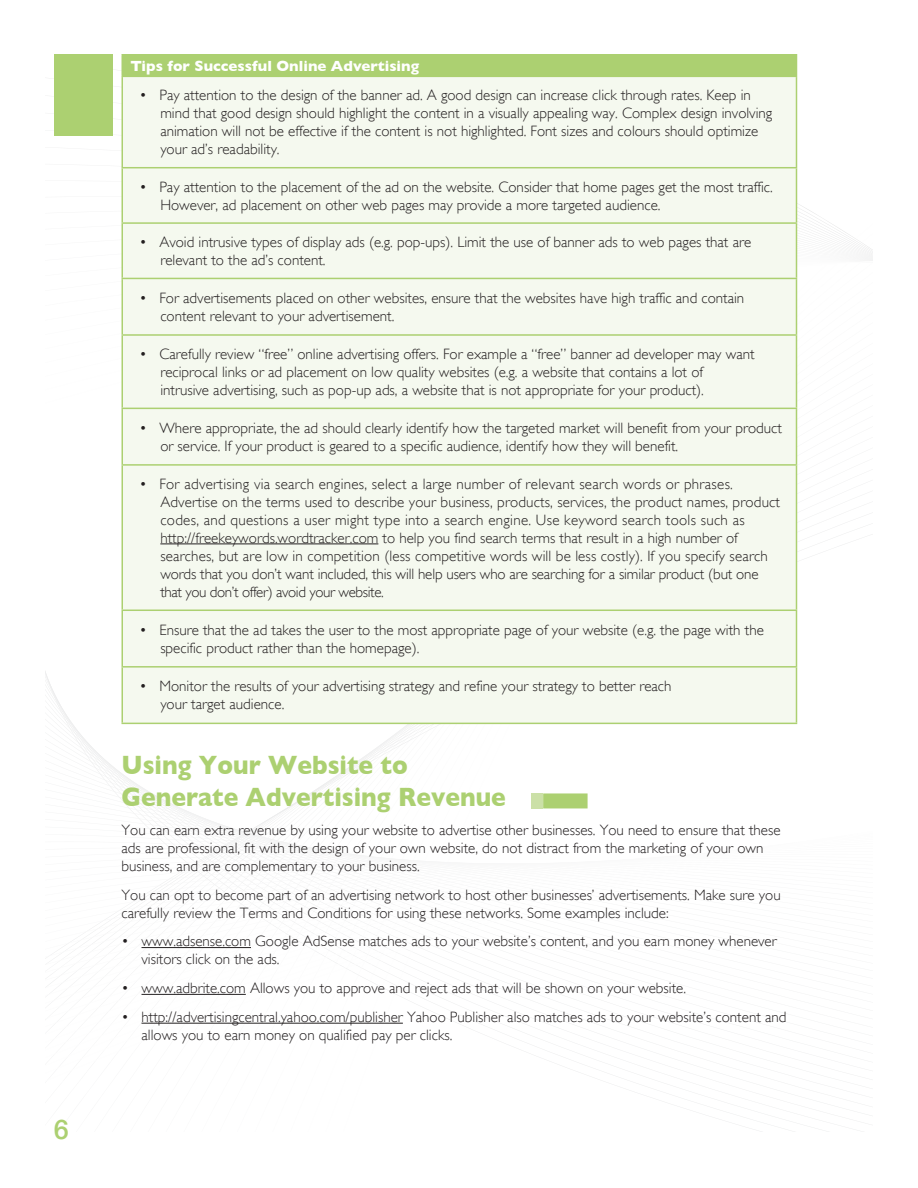
<style>
.page{position:relative;width:918px;height:1188px;background:#fff}
.page>*{position:absolute;margin:0;border:0;box-sizing:border-box;transform-origin:0 0}
.Page_bodytext{font:700 27px/32.4px "Gill Sans";color:#acd071;scale:.91 1}
.PageNumberRight{font:500 27px "Helvetica Neue";color:#acd071}
.Table_bodyText{font:300 15px/18px "Gill Sans";color:#231f20}
.Page_bodytext-2{font:300 15px/18px "Gill Sans";color:#231f20}
.Table_firstRow{font:700 15px "Gill Sans";color:#fff}
</style>
<div class="page">
<svg style="left:46px;top:781px;width:542px;height:247px"></svg>
<div style="left:54px;top:54px;width:58px;height:81px;background:#acd071"></div>
<div style="left:122px;top:55px;width:674px;height:21px;background:#acd071"></div>
<div style="left:123px;top:77px;width:673px;height:646px;background:#f5f9ef"></div>
<hr style="left:122px;top:54px;width:675px;height:2px;background:#acd071">
<svg style="left:796px;top:56px;width:1px;height:20px"></svg>
<hr style="left:122px;top:76px;width:675px;height:1px;background:#acd071">
<hr style="left:122px;top:77px;width:1px;height:90px;background:#acd071">
<hr style="left:796px;top:77px;width:1px;height:90px;background:#acd071">
<hr style="left:122px;top:167px;width:675px;height:1px;background:#acd071">
<hr style="left:122px;top:168px;width:1px;height:54px;background:#acd071">
<hr style="left:796px;top:168px;width:1px;height:54px;background:#acd071">
<hr style="left:122px;top:222px;width:675px;height:2px;background:#acd071">
<hr style="left:122px;top:224px;width:1px;height:54px;background:#acd071">
<hr style="left:796px;top:224px;width:1px;height:54px;background:#acd071">
<hr style="left:122px;top:278px;width:675px;height:1px;background:#acd071">
<hr style="left:122px;top:279px;width:1px;height:55px;background:#acd071">
<hr style="left:796px;top:279px;width:1px;height:55px;background:#acd071">
<hr style="left:122px;top:336px;width:1px;height:72px;background:#acd071">
<hr style="left:796px;top:336px;width:1px;height:72px;background:#acd071">
<hr style="left:122px;top:409px;width:1px;height:55px;background:#acd071">
<hr style="left:796px;top:409px;width:1px;height:55px;background:#acd071">
<hr style="left:122px;top:466px;width:1px;height:144px;background:#acd071">
<hr style="left:796px;top:466px;width:1px;height:144px;background:#acd071">
<hr style="left:122px;top:611px;width:1px;height:55px;background:#acd071">
<hr style="left:796px;top:611px;width:1px;height:55px;background:#acd071">
<hr style="left:122px;top:668px;width:1px;height:55px;background:#acd071">
<hr style="left:796px;top:668px;width:1px;height:55px;background:#acd071">
<hr style="left:122px;top:334px;width:675px;height:2px;background:#acd071">
<hr style="left:122px;top:408px;width:675px;height:1px;background:#acd071">
<hr style="left:122px;top:464px;width:675px;height:2px;background:#acd071">
<hr style="left:122px;top:610px;width:675px;height:1px;background:#acd071">
<hr style="left:122px;top:666px;width:675px;height:2px;background:#acd071">
<hr style="left:122px;top:723px;width:675px;height:1px;background:#acd071">
<hr style="left:160px;top:544px;width:218px;height:1px;background:#231f20">
<hr style="left:142px;top:947px;width:109px;height:1px;background:#231f20">
<hr style="left:142px;top:994px;width:104px;height:1px;background:#231f20">
<hr style="left:142px;top:1023px;width:261px;height:1px;background:#231f20">
<div style="left:543px;top:793px;width:45px;height:15px;background:#acd071"></div>
<div style="left:531px;top:794px;width:12px;height:15px;background:#cbe0a7"></div>
<div style="left:509px;top:794px;width:22px;height:15px;background:#fff"></div>
<p class="PageNumberRight" style="left:54px;top:1108px;width:17px">6</p>
<p class="Table_firstRow" style="left:130px;top:57px;width:290px">Tips for Successful Online Advertising</p>
<p class="Table_bodyText" style="left:160px;top:86px;width:613px;text-indent:-21px">• Pay attention to the design of the banner ad. A good design can increase click through rates. Keep in mind that good design should highlight the content in a visually appealing way. Complex design involving animation will not be effective if the content is not highlighted. Font sizes and colours should optimize your ad’s readability.</p>
<p class="Table_bodyText" style="left:160px;top:177px;width:614px;text-indent:-21px">• Pay attention to the placement of the ad on the website. Consider that home pages get the most traffic.<br>However, ad placement on other web pages may provide a more targeted audience.</p>
<p class="Table_bodyText" style="left:160px;top:232px;width:592px;text-indent:-21px">• Avoid intrusive types of display ads (e.g. pop-ups). Limit the use of banner ads to web pages that are relevant to the ad’s content.</p>
<p class="Table_bodyText" style="left:160px;top:288px;width:585px;text-indent:-21px">• For advertisements placed on other websites, ensure that the websites have high traffic and contain content relevant to your advertisement.</p>
<p class="Table_bodyText" style="left:160px;top:344px;width:596px;text-indent:-21px">• Carefully review “free” online advertising offers. For example a “free” banner ad developer may want reciprocal links or ad placement on low quality websites (e.g. a website that contains a lot of intrusive advertising, such as pop-up ads, a website that is not appropriate for your product).</p>
<p class="Table_bodyText" style="left:160px;top:418px;width:623px;text-indent:-21px">• Where appropriate, the ad should clearly identify how the targeted market will benefit from your product or service. If your product is geared to a specific audience, identify how they will benefit.</p>
<p class="Table_bodyText" style="left:160px;top:474px;width:621px;text-indent:-21px">• For advertising via search engines, select a large number of relevant search words or phrases.<br>Advertise on the terms used to describe your business, products, services, the product names, product codes, and questions a user might type into a search engine. Use keyword search tools such as http://freekeywords.wordtracker.com to help you find search terms that result in a high number of searches, but are low in competition (less competitive words will be less costly). If you specify search words that you don’t want included, this will help users who are searching for a similar product (but one that you don’t offer) avoid your website.</p>
<p class="Table_bodyText" style="left:160px;top:620px;width:605px;text-indent:-21px">• Ensure that the ad takes the user to the most appropriate page of your website (e.g. the page with the specific product rather than the homepage).</p>
<p class="Table_bodyText" style="left:160px;top:677px;width:513px;text-indent:-21px">• Monitor the results of your advertising strategy and refine your strategy to better reach your target audience.</p>
<p class="Page_bodytext" style="left:122px;top:748px;width:424px">Using Your Website to<br>Generate Advertising Revenue</p>
<p class="Page_bodytext-2" style="left:122px;top:820px;width:661px">You can earn extra revenue by using your website to advertise other businesses. You need to ensure that these ads are professional, fit with the design of your own website, do not distract from the marketing of your own business, and are complementary to your business.</p>
<p class="Page_bodytext-2" style="left:122px;top:885px;width:661px">You can opt to become part of an advertising network to host other businesses’ advertisements. Make sure you carefully review the Terms and Conditions for using these networks. Some examples include:</p>
<p class="Page_bodytext-2" style="left:142px;top:932px;width:637px;text-indent:-20px">• www.adsense.com Google AdSense matches ads to your website’s content, and you earn money whenever visitors click on the ads.</p>
<p class="Page_bodytext-2" style="left:122px;top:979px;width:566px">• www.adbrite.com Allows you to approve and reject ads that will be shown on your website.</p>
<p class="Page_bodytext-2" style="left:142px;top:1007px;width:646px;text-indent:-20px">• http://advertisingcentral.yahoo.com/publisher Yahoo Publisher also matches ads to your website’s content and allows you to earn money on qualified pay per clicks.</p>
</div>
